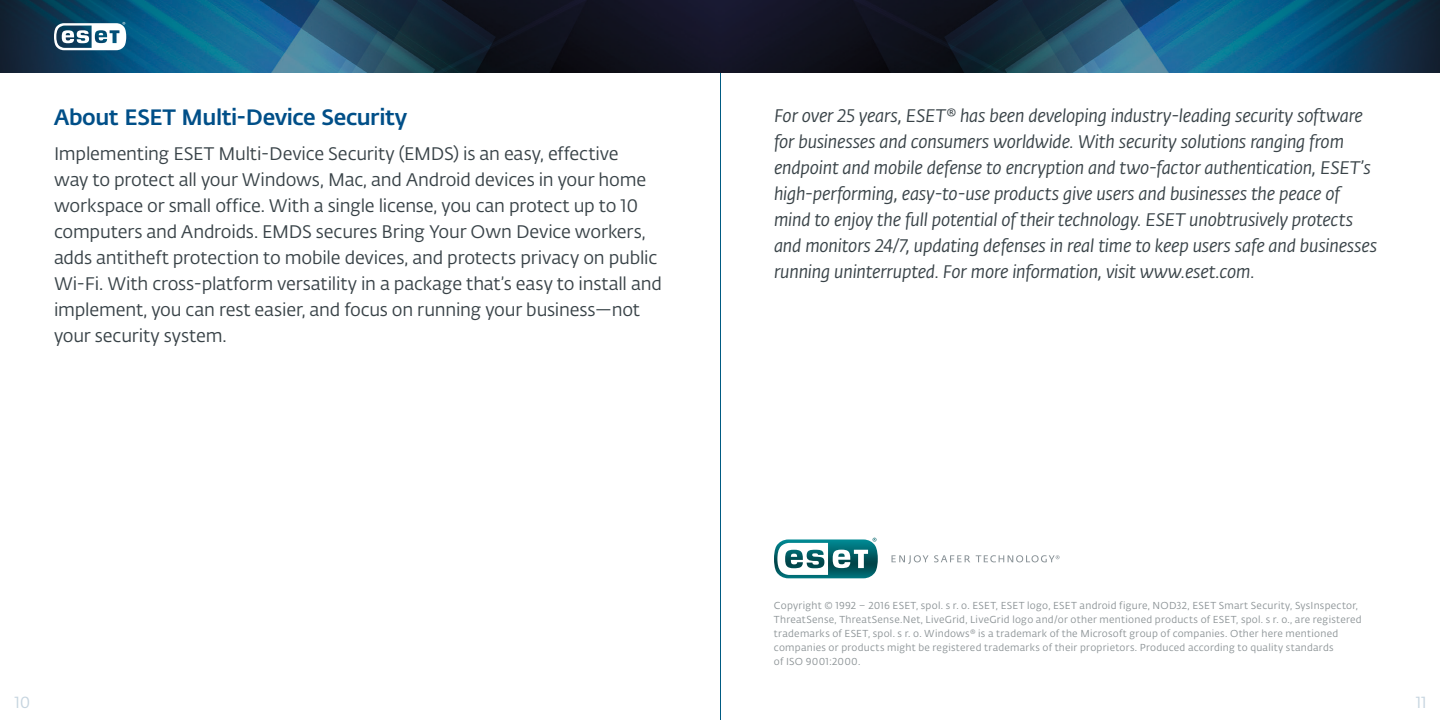
<style>
.page{position:relative;width:1440px;height:720px;background:#fff}
.page>*{position:absolute;margin:0;border:0;box-sizing:border-box;transform-origin:0 0}
.HEADLINE-2{font:22px "Fedra Sans Alt Pro Med LF";letter-spacing:-.02em;color:#004f88}
.BodyText-6{font:18px/26px "Fedra Sans Alt Pro Book Italic LF";letter-spacing:-.01em;color:#394348}
.BODYTEXT-1{font:18px/26px "Fedra Sans Alt Pro Book LF";letter-spacing:-.01em;color:#394348}
.t1{font:16px "Fedra Sans Alt Pro Book LF";color:#c5d4df}
.COPYRIGHT{font:10px/14px "Fedra Sans Alt Pro Book LF";letter-spacing:.025em;color:#8d9497}
</style>
<div class="page">
<hr style="left:720px;top:0;width:1px;height:720px;background:#005b83">
<img style="left:0;top:0;width:1440px;height:72px">
<svg style="left:54px;top:22px;width:72px;height:28px"></svg>
<svg style="left:892px;top:555px;width:78px;height:9px"></svg>
<svg style="left:774px;top:538px;width:104px;height:40px"></svg>
<svg style="left:976px;top:555px;width:84px;height:7px"></svg>
<p class="HEADLINE-2" style="left:54px;top:101px;width:355px">About ESET Multi-Device Security</p>
<p class="BODYTEXT-1" style="left:54px;top:140px;width:609px">Implementing ESET Multi-Device Security (EMDS) is an easy, effective<br>way to protect all your Windows, Mac, and Android devices in your home workspace or small office. With a single license, you can protect up to 10 computers and Androids. EMDS secures Bring Your Own Device workers, adds antitheft protection to mobile devices, and protects privacy on public Wi-Fi. With cross-platform versatility in a package that’s easy to install and implement, you can rest easier, and focus on running your business—not your security system.</p>
<p class="BodyText-6" style="left:774px;top:102px;width:605px">For over 25 years, ESET® has been developing industry-leading security software for businesses and consumers worldwide. With security solutions ranging from endpoint and mobile defense to encryption and two-factor authentication, ESET’s high-performing, easy-to-use products give users and businesses the peace of mind to enjoy the full potential of their technology. ESET unobtrusively protects and monitors 24/7, updating defenses in real time to keep users safe and businesses running uninterrupted. For more information, visit www.eset.com.</p>
<p class="COPYRIGHT" style="left:774px;top:598px;width:589px">Copyright © 1992 – 2016 ESET, spol. s r. o. ESET, ESET logo, ESET android figure, NOD32, ESET Smart Security, SysInspector, ThreatSense, ThreatSense.Net, LiveGrid, LiveGrid logo and/or other mentioned products of ESET, spol. s r. o., are registered trademarks of ESET, spol. s r. o. Windows® is a trademark of the Microsoft group of companies. Other here mentioned companies or products might be registered trademarks of their proprietors. Produced according to quality standards<br>of ISO 9001:2000.</p>
<p class="t1" style="left:14px;top:691px;width:17px">10</p>
<p class="t1" style="left:1416px;top:691px;width:12px">11</p>
</div>
